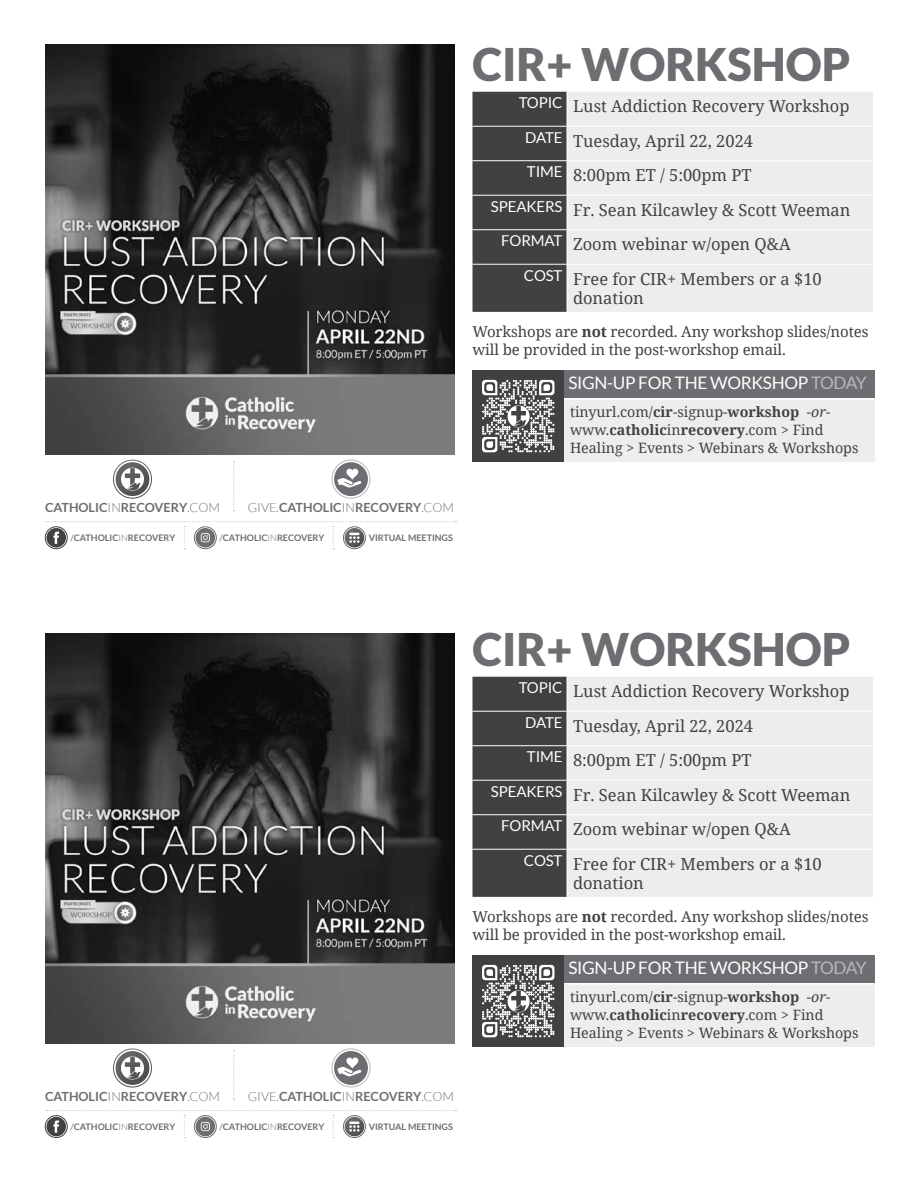
<style>
.page{position:relative;width:918px;height:1188px;background:#fff}
.page>*{position:absolute;margin:0;border:0;box-sizing:border-box;transform-origin:0 0}
.t1{font:900 45px "Lato";color:#6d6e71}
.t2{font:17.25px "Lato";letter-spacing:-.02em;color:#fff}
.t3{font:16.5px "Noto Serif";color:#414042}
.t4{font:15px/18px "Noto Serif";letter-spacing:-.01em;color:#414042}
.t5{font:14.25px/18px "Noto Serif";color:#414042}
.t6{font:700 12.6px "Lato";color:#6d6e71}
.t7{font:700 9px "Lato";color:#6d6e71}
.s1{font-weight:300}
.s2{font-weight:400}
.s3{font-weight:700}
.s4{color:#b6b8ba}
.s5{font-style:italic}
</style>
<div class="page">
<img style="left:45px;top:45px;width:410px;height:409px">
<svg style="left:116px;top:462px;width:33px;height:34px"></svg>
<div style="left:113px;top:460px;width:39px;height:39px;border:1px solid #fff;border-radius:50%"></div>
<svg style="left:121px;top:468px;width:23px;height:23px"></svg>
<div style="left:45px;top:526px;width:22px;height:23px;border:1px solid #414042;border-radius:50%"></div>
<svg style="left:233px;top:461px;width:2px;height:50px"></svg>
<svg style="left:46px;top:521px;width:410px;height:28px"></svg>
<div style="left:334px;top:462px;width:34px;height:34px;background:#6d6e71;border-radius:50%"></div>
<div style="left:332px;top:460px;width:38px;height:39px;border:1px solid #b6b8ba;border-radius:50%"></div>
<svg style="left:337px;top:469px;width:24px;height:19px"></svg>
<img style="left:45px;top:634px;width:410px;height:409px">
<svg style="left:116px;top:1051px;width:33px;height:34px"></svg>
<div style="left:113px;top:1048px;width:39px;height:39px;border:1px solid #fff;border-radius:50%"></div>
<svg style="left:121px;top:1056px;width:23px;height:24px"></svg>
<div style="left:45px;top:1115px;width:22px;height:23px;border:1px solid #414042;border-radius:50%"></div>
<svg style="left:233px;top:1050px;width:2px;height:50px"></svg>
<svg style="left:46px;top:1110px;width:410px;height:28px"></svg>
<div style="left:334px;top:1051px;width:34px;height:34px;background:#6d6e71;border-radius:50%"></div>
<div style="left:332px;top:1048px;width:38px;height:39px;border:1px solid #b6b8ba;border-radius:50%"></div>
<svg style="left:337px;top:1058px;width:24px;height:18px"></svg>
<svg style="left:472px;top:92px;width:95px;height:220px;background:#474648"></svg>
<div style="left:568px;top:92px;width:305px;height:220px;background:#ededee"></div>
<hr style="left:472px;top:126px;width:95px;height:1px;background:#fff">
<hr style="left:567px;top:126px;width:306px;height:1px;background:#fff">
<hr style="left:472px;top:160px;width:95px;height:1px;background:#fff">
<hr style="left:567px;top:160px;width:306px;height:1px;background:#fff">
<hr style="left:472px;top:195px;width:95px;height:1px;background:#fff">
<hr style="left:567px;top:195px;width:306px;height:1px;background:#fff">
<hr style="left:472px;top:229px;width:95px;height:1px;background:#fff">
<hr style="left:567px;top:229px;width:306px;height:1px;background:#fff">
<hr style="left:472px;top:264px;width:95px;height:1px;background:#fff">
<hr style="left:567px;top:264px;width:306px;height:1px;background:#fff">
<div style="left:472px;top:370px;width:92px;height:92px;background:#414042"></div>
<div style="left:564px;top:370px;width:310px;height:29px;background:#6d6e71"></div>
<div style="left:564px;top:399px;width:310px;height:63px;background:#ededee"></div>
<hr style="left:564px;top:398px;width:310px;height:2px;background:#fff">
<svg style="left:482px;top:380px;width:72px;height:72px"></svg>
<svg style="left:472px;top:677px;width:95px;height:220px;background:#474648"></svg>
<div style="left:568px;top:677px;width:305px;height:220px;background:#ededee"></div>
<hr style="left:472px;top:711px;width:95px;height:1px;background:#fff">
<hr style="left:567px;top:711px;width:306px;height:1px;background:#fff">
<hr style="left:472px;top:745px;width:95px;height:1px;background:#fff">
<hr style="left:567px;top:745px;width:306px;height:1px;background:#fff">
<hr style="left:472px;top:780px;width:95px;height:1px;background:#fff">
<hr style="left:567px;top:780px;width:306px;height:1px;background:#fff">
<hr style="left:472px;top:814px;width:95px;height:1px;background:#fff">
<hr style="left:567px;top:814px;width:306px;height:1px;background:#fff">
<hr style="left:472px;top:849px;width:95px;height:1px;background:#fff">
<hr style="left:567px;top:849px;width:306px;height:1px;background:#fff">
<div style="left:472px;top:955px;width:92px;height:92px;background:#414042"></div>
<div style="left:564px;top:955px;width:310px;height:29px;background:#6d6e71"></div>
<div style="left:564px;top:984px;width:310px;height:63px;background:#ededee"></div>
<hr style="left:564px;top:983px;width:310px;height:2px;background:#fff">
<svg style="left:482px;top:965px;width:72px;height:72px"></svg>
<p class="t6" style="left:45px;top:500px;width:176px">CATHOLIC<span class="s1">IN</span>RECOVERY<span class="s1">.COM</span></p>
<p class="t7" style="left:70px;top:533px;width:106px"><span class="s2">/</span>CATHOLIC<span class="s1">IN</span>RECOVERY</p>
<p class="t7" style="left:220px;top:533px;width:106px"><span class="s2">/</span>CATHOLIC<span class="s1">IN</span>RECOVERY</p>
<p class="t7" style="left:369px;top:533px;width:86px">VIRTUAL MEETINGS</p>
<p class="t6" style="left:248px;top:500px;width:208px"><span class="s1">GIVE.</span>CATHOLIC<span class="s1">IN</span>RECOVERY<span class="s1">.COM</span></p>
<h1 class="t1" style="left:472px;top:38px;width:380px">CIR+ WORKSHOP</h1>
<p class="t3" style="left:519px;top:95px;width:332px"><sup>TOPIC</sup> Lust Addiction Recovery Workshop</p>
<p class="t3" style="left:525px;top:130px;width:229px"><sup>DATE</sup> Tuesday, April 22, 2024</p>
<p class="t3" style="left:527px;top:164px;width:226px"><sup>TIME</sup> 8:00pm ET / 5:00pm PT</p>
<p class="t3" style="left:491px;top:199px;width:361px"><sup>SPEAKERS</sup> Fr. Sean Kilcawley &amp; Scott Weeman</p>
<p class="t3" style="left:501px;top:233px;width:291px"><sup>FORMAT</sup> Zoom webinar w/open Q&amp;A</p>
<p class="t3" style="left:524px;top:268px;width:299px"><sup>COST</sup> Free for CIR+ Members or a $10</p>
<p class="t3" style="left:573px;top:287px;width:72px">donation</p>
<p class="t4" style="left:472px;top:322px;width:397px">Workshops are <span class="s3">not</span> recorded. Any workshop slides/notes will be provided in the post-workshop email.</p>
<p class="t2" style="left:568px;top:373px;width:300px">SIGN-UP FOR THE WORKSHOP <span class="s4">TODAY</span></p>
<p class="t5" style="left:570px;top:402px;width:290px">tinyurl.com/<span class="s3">cir</span>-signup-<span class="s3">workshop</span> <span class="s5">-or&shy;</span>www.<span class="s3">catholic</span>in<span class="s3">recovery</span>.com &gt; Find<br>Healing &gt; Events &gt; Webinars &amp; Workshops</p>
<h1 class="t1" style="left:472px;top:623px;width:380px">CIR+ WORKSHOP</h1>
<p class="t3" style="left:519px;top:680px;width:332px"><sup>TOPIC</sup> Lust Addiction Recovery Workshop</p>
<p class="t3" style="left:525px;top:715px;width:229px"><sup>DATE</sup> Tuesday, April 22, 2024</p>
<p class="t3" style="left:527px;top:749px;width:226px"><sup>TIME</sup> 8:00pm ET / 5:00pm PT</p>
<p class="t3" style="left:491px;top:784px;width:361px"><sup>SPEAKERS</sup> Fr. Sean Kilcawley &amp; Scott Weeman</p>
<p class="t3" style="left:501px;top:818px;width:291px"><sup>FORMAT</sup> Zoom webinar w/open Q&amp;A</p>
<p class="t3" style="left:524px;top:853px;width:299px"><sup>COST</sup> Free for CIR+ Members or a $10</p>
<p class="t3" style="left:573px;top:872px;width:72px">donation</p>
<p class="t4" style="left:472px;top:907px;width:397px">Workshops are <span class="s3">not</span> recorded. Any workshop slides/notes will be provided in the post-workshop email.</p>
<p class="t2" style="left:568px;top:958px;width:300px">SIGN-UP FOR THE WORKSHOP <span class="s4">TODAY</span></p>
<p class="t5" style="left:570px;top:987px;width:290px">tinyurl.com/<span class="s3">cir</span>-signup-<span class="s3">workshop</span> <span class="s5">-or&shy;</span>www.<span class="s3">catholic</span>in<span class="s3">recovery</span>.com &gt; Find<br>Healing &gt; Events &gt; Webinars &amp; Workshops</p>
<p class="t6" style="left:45px;top:1089px;width:176px">CATHOLIC<span class="s1">IN</span>RECOVERY<span class="s1">.COM</span></p>
<p class="t7" style="left:70px;top:1122px;width:106px"><span class="s2">/</span>CATHOLIC<span class="s1">IN</span>RECOVERY</p>
<p class="t7" style="left:220px;top:1122px;width:106px"><span class="s2">/</span>CATHOLIC<span class="s1">IN</span>RECOVERY</p>
<p class="t7" style="left:369px;top:1122px;width:86px">VIRTUAL MEETINGS</p>
<p class="t6" style="left:248px;top:1089px;width:208px"><span class="s1">GIVE.</span>CATHOLIC<span class="s1">IN</span>RECOVERY<span class="s1">.COM</span></p>
</div>
